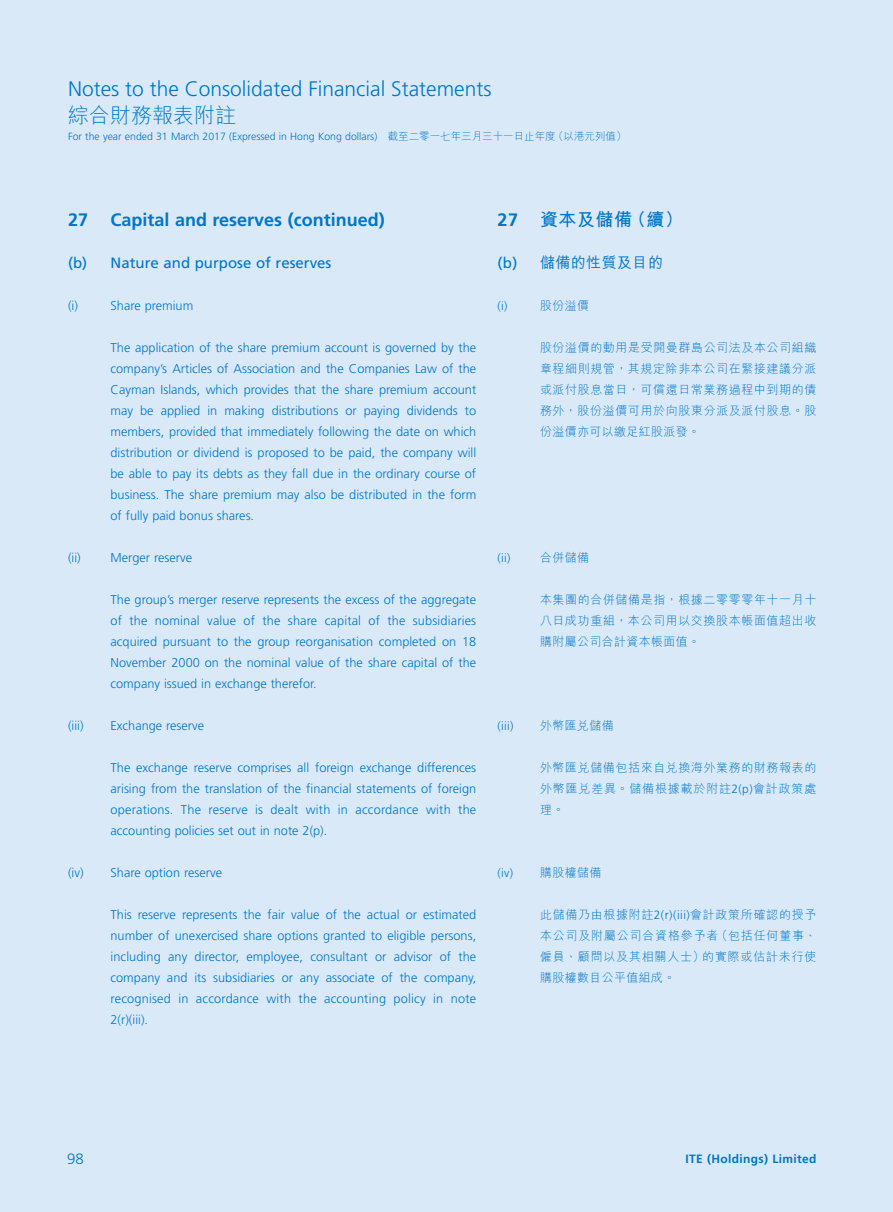
<style>
.page{position:relative;width:893px;height:1212px;background:#dae9f7}
.page>*{position:absolute;margin:0;border:0;box-sizing:border-box;transform-origin:0 0}
.t1{font:300 21px "Frutiger LT Std";color:#0076c8}
.t2{font:300 21px "M Hei HK";color:#0076c8}
.t3{font:700 18px "Frutiger LT Std";color:#0076c8}
.t4{font:700 18px "M Hei HK";letter-spacing:.03em;color:#0076c8}
.t5{font:15px "Frutiger LT Std";color:#0076c8}
.t6{font:500 15px "M Hei HK";letter-spacing:.03em;color:#0076c8}
.t7{font:300 15px "Frutiger LT Std";color:#0076c8}
.t8{font:300 12.75px/21px "Frutiger LT Std";color:#0076c8;text-align:justify}
.t9{font:300 12px/21px "M Hei HK";letter-spacing:.05em;color:#0076c8;text-align:justify}
.t10{font:700 12px "Frutiger LT Std";letter-spacing:.03em;color:#0076c8}
.t11{font:300 12px "Frutiger LT Std";letter-spacing:.03em;color:#0076c8}
.t12{font:300 10.5px "Frutiger LT Std";color:#0076c8}
.s1{font-family:"M Hei HK"}
.s2{font-family:"Frutiger LT Std"}
.s3{font-family:"Frutiger LT Std";font-weight:400}
</style>
<div class="page">
<h1 class="t1" style="left:68px;top:77px;width:425px">Notes to the Consolidated Financial Statements</h1>
<h1 class="t2" style="left:68px;top:101px;width:170px">綜合財務報表附註</h1>
<p class="t12" style="left:68px;top:130px;width:560px">For the year ended 31 March 2017 (Expressed in Hong Kong dollars) <span class="s1">截至二零一七年三月三十一日止年度（以港元列值）</span></p>
<h2 class="t3" style="left:68px;top:209px;width:22px">27</h2>
<h2 class="t3" style="left:111px;top:209px;width:276px">Capital and reserves (continued)</h2>
<p class="t5" style="left:68px;top:254px;width:265px">(b) Nature and purpose of reserves</p>
<p class="t8" style="left:68px;top:295px;width:11px">(i)</p>
<p class="t8" style="left:111px;top:295px;width:84px">Share premium</p>
<p class="t8" style="left:111px;top:337px;width:367px">The application of the share premium account is governed by the company’s Articles of Association and the Companies Law of the Cayman Islands, which provides that the share premium account may be applied in making distributions or paying dividends to members, provided that immediately following the date on which distribution or dividend is proposed to be paid, the company will be able to pay its debts as they fall due in the ordinary course of business. The share premium may also be distributed in the form of fully paid bonus shares.</p>
<p class="t8" style="left:68px;top:547px;width:126px">(ii) Merger reserve</p>
<p class="t8" style="left:111px;top:589px;width:367px">The group’s merger reserve represents the excess of the aggregate of the nominal value of the share capital of the subsidiaries acquired pursuant to the group reorganisation completed on 18<br>November 2000 on the nominal value of the share capital of the company issued in exchange therefor.</p>
<p class="t8" style="left:68px;top:715px;width:17px">(iii)</p>
<p class="t8" style="left:111px;top:715px;width:95px">Exchange reserve</p>
<p class="t8" style="left:111px;top:757px;width:367px">The exchange reserve comprises all foreign exchange differences arising from the translation of the financial statements of foreign operations. The reserve is dealt with in accordance with the accounting policies set out in note 2(p).</p>
<p class="t8" style="left:68px;top:862px;width:155px">(iv) Share option reserve</p>
<p class="t8" style="left:111px;top:904px;width:367px">This reserve represents the fair value of the actual or estimated number of unexercised share options granted to eligible persons, including any director, employee, consultant or advisor of the company and its subsidiaries or any associate of the company, recognised in accordance with the accounting policy in note 2(r)(iii).</p>
<h2 class="t4" style="left:497px;top:206px;width:187px"><span class="s2">27</span> 資本及儲備（續）</h2>
<p class="t6" style="left:497px;top:252px;width:167px"><span class="s3">(b)</span> 儲備的性質及目的</p>
<p class="t11" style="left:497px;top:299px;width:12px">(i)</p>
<p class="t9" style="left:540px;top:295px;width:51px">股份溢價</p>
<p class="t9" style="left:540px;top:337px;width:278px">股份溢價的動用是受開曼群島公司法及本公司組織章程細則規管，其規定除非本公司在緊接建議分派或派付股息當日，可償還日常業務過程中到期的債務外，股份溢價可用於向股東分派及派付股息。股份溢價亦可以繳足紅股派發。</p>
<p class="t11" style="left:497px;top:551px;width:15px">(ii)</p>
<p class="t9" style="left:540px;top:547px;width:51px">合併儲備</p>
<p class="t9" style="left:540px;top:589px;width:278px">本集團的合併儲備是指，根據二零零零年十一月十八日成功重組，本公司用以交換股本帳面值超出收購附屬公司合計資本帳面值。</p>
<p class="t11" style="left:497px;top:719px;width:18px">(iii)</p>
<p class="t9" style="left:540px;top:715px;width:75px">外幣匯兌儲備</p>
<p class="t9" style="left:540px;top:757px;width:278px">外幣匯兌儲備包括來自兌換海外業務的財務報表的外幣匯兌差異。儲備根據載於附註<span class="s2">2(p)</span>會計政策處理。</p>
<p class="t11" style="left:497px;top:866px;width:17px">(iv)</p>
<p class="t9" style="left:540px;top:862px;width:63px">購股權儲備</p>
<p class="t9" style="left:540px;top:904px;width:278px">此儲備乃由根據附註<span class="s2">2(r)(iii)</span>會計政策所確認的授予本公司及附屬公司合資格參予者（包括任何董事、僱員、顧問以及其相關人士）的實際或估計未行使購股權數目公平值組成。</p>
<p class="t7" style="left:67px;top:1151px;width:18px">98</p>
<p class="t10" style="left:685px;top:1151px;width:133px">ITE (Holdings) Limited</p>
</div>
